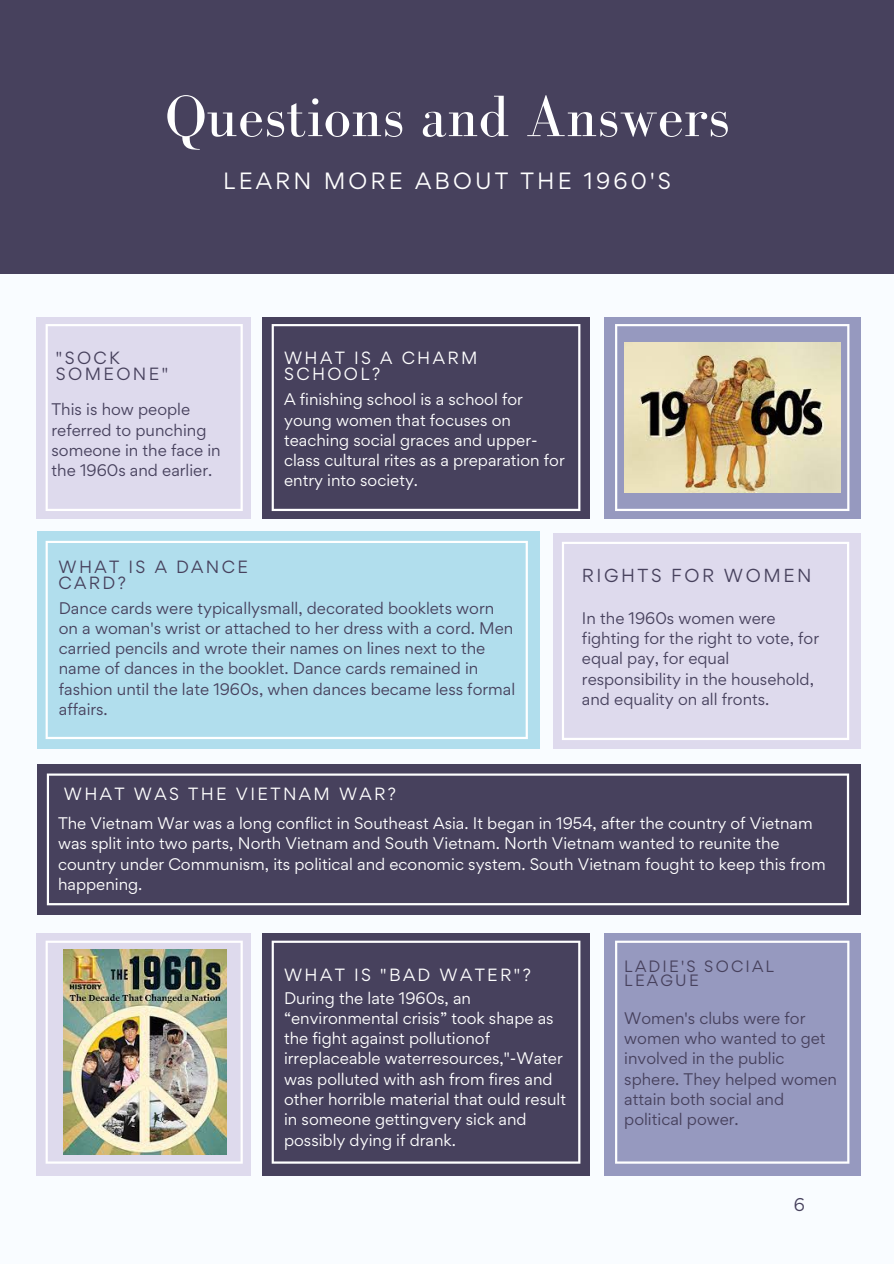
<style>
.page{position:relative;width:894px;height:1264px;background:#fff}
.page>*{position:absolute;margin:0;border:0;box-sizing:border-box;transform-origin:0 0}
.t1{font:60px "Bodoni FLF";color:#fff}
.t2{font:21px "Gordita";letter-spacing:.15em;color:#fff}
.t3{font:16.8px "Gordita";letter-spacing:.15em;color:#47415d}
.t4{font:16.5px "Gordita";color:#47415d}
.t5{font:15.75px/15.8px "Gordita";letter-spacing:.15em;color:#fff}
.t6{font:15.75px/15.8px "Gordita";letter-spacing:.15em;color:#47415d}
.t7{font:15px/20.2px "Gordita";color:#fff}
.t8{font:15px/20.2px "Gordita";color:#47415d}
.t9{font:14.7px/14.7px "Gordita";letter-spacing:.15em;color:#47415d}
</style>
<div class="page">
<div style="left:0;top:0;width:893px;height:1263px;background:#f9fcff"></div>
<div style="left:37px;top:317px;width:214px;height:201px;background:#dedaed"></div>
<div style="left:262px;top:317px;width:328px;height:201px;background:#47415d"></div>
<svg style="left:271px;top:324px;width:309px;height:187px"></svg>
<div style="left:37px;top:531px;width:502px;height:217px;background:#b1deed"></div>
<div style="left:0;top:0;width:893px;height:274px;background:#47415d"></div>
<div style="left:37px;top:764px;width:823px;height:151px;background:#47415d"></div>
<div style="left:604px;top:317px;width:256px;height:201px;background:#9699bf"></div>
<div style="left:553px;top:533px;width:307px;height:215px;background:#dedaed"></div>
<div style="left:37px;top:933px;width:214px;height:242px;background:#dedaed"></div>
<div style="left:262px;top:933px;width:328px;height:242px;background:#47415d"></div>
<div style="left:604px;top:933px;width:256px;height:242px;background:#9699bf"></div>
<svg style="left:46px;top:324px;width:197px;height:187px"></svg>
<svg style="left:46px;top:541px;width:481px;height:198px"></svg>
<svg style="left:47px;top:773px;width:801px;height:132px"></svg>
<svg style="left:615px;top:324px;width:234px;height:187px"></svg>
<svg style="left:562px;top:542px;width:287px;height:198px"></svg>
<svg style="left:46px;top:940px;width:197px;height:223px"></svg>
<svg style="left:271px;top:940px;width:309px;height:223px"></svg>
<svg style="left:615px;top:940px;width:234px;height:223px"></svg>
<img style="left:624px;top:343px;width:216px;height:150px">
<img style="left:64px;top:949px;width:162px;height:205px">
<h1 class="t1" style="left:165px;top:84px;width:566px">Questions and Answers</h1>
<h2 class="t2" style="left:223px;top:167px;width:449px">LEARN MORE ABOUT THE 1960'S</h2>
<p class="t6" style="left:56px;top:350px;width:114px">"SOCK<br>SOMEONE"</p>
<p class="t8" style="left:52px;top:399px;width:170px">This is how people referred to punching someone in the face in the 1960s and earlier.</p>
<p class="t5" style="left:284px;top:350px;width:195px">WHAT IS A CHARM<br>SCHOOL?</p>
<p class="t7" style="left:284px;top:389px;width:282px">A finishing school is a school for young women that focuses on teaching social graces and upper&shy;class cultural rites as a preparation for entry into society.</p>
<p class="t6" style="left:59px;top:559px;width:191px">WHAT IS A DANCE<br>CARD?</p>
<p class="t8" style="left:59px;top:597px;width:457px">Dance cards were typicallysmall, decorated booklets worn on a woman's wrist or attached to her dress with a cord. Men carried pencils and wrote their names on lines next to the name of dances in the booklet. Dance cards remained in fashion until the late 1960s, when dances became less formal affairs.</p>
<p class="t3" style="left:581px;top:563px;width:231px">RIGHTS FOR WOMEN</p>
<p class="t8" style="left:581px;top:607px;width:238px">In the 1960s women were fighting for the right to vote, for equal pay, for equal responsibility in the household, and equality on all fronts.</p>
<p class="t5" style="left:64px;top:786px;width:333px">WHAT WAS THE VIETNAM WAR?</p>
<p class="t7" style="left:58px;top:813px;width:768px">The Vietnam War was a long conflict in Southeast Asia. It began in 1954, after the country of Vietnam was split into two parts, North Vietnam and South Vietnam. North Vietnam wanted to reunite the country under Communism, its political and economic system. South Vietnam fought to keep this from happening.</p>
<p class="t5" style="left:284px;top:966px;width:248px">WHAT IS "BAD WATER"?</p>
<p class="t7" style="left:284px;top:987px;width:283px">During the late 1960s, an “environmental crisis” took shape as the fight against pollutionof irreplaceable waterresources,"-Water was polluted with ash from fires and other horrible material that ould result in someone gettingvery sick and possibly dying if drank.</p>
<p class="t9" style="left:624px;top:958px;width:151px">LADIE'S SOCIAL<br>LEAGUE</p>
<p class="t8" style="left:624px;top:1007px;width:214px">Women's clubs were for women who wanted to get involved in the public sphere. They helped women attain both social and political power.</p>
<p class="t4" style="left:793px;top:1193px;width:13px">6</p>
</div>
